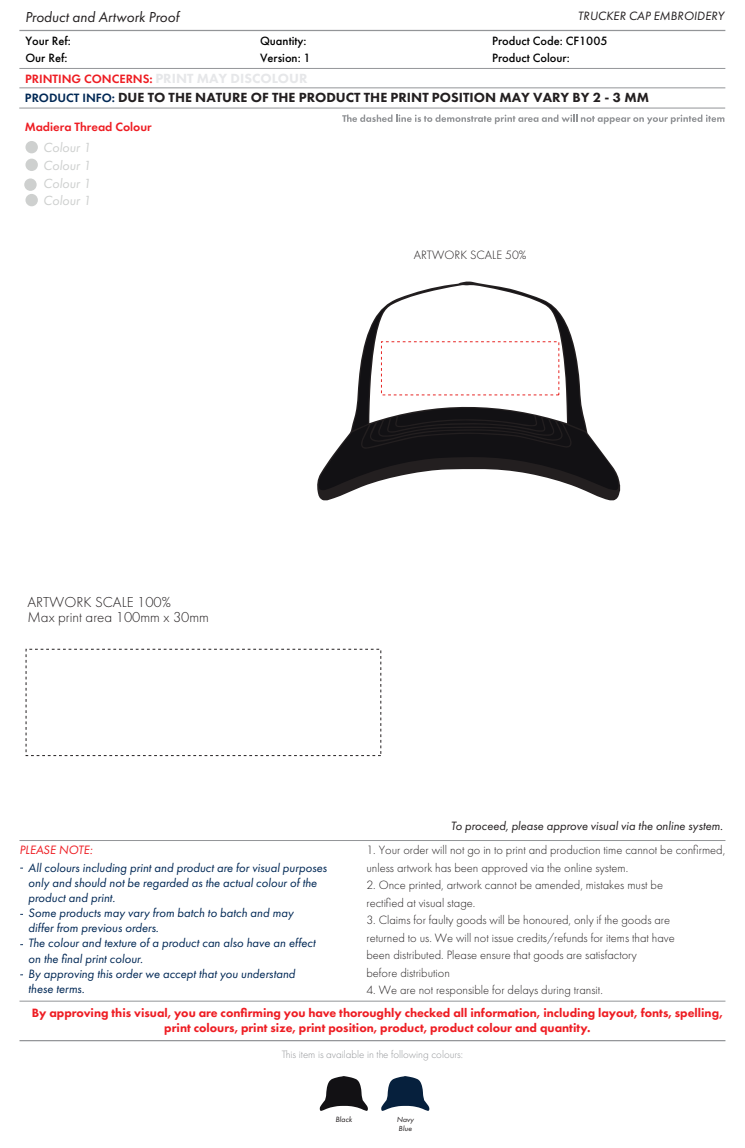
<style>
.page{position:relative;width:745px;height:1148px;background:#fff}
.page>*{position:absolute;margin:0;border:0;box-sizing:border-box;transform-origin:0 0}
.t1{font:300 15px/15px "Futura PT";color:#231f20}
.t2{font:italic 15px "Futura PT";color:#231f20}
.t3{font:800 13.75px "Futura PT";color:#231f20}
.t4{font:italic 13.75px/17.6px "Futura PT";color:#ced0cf}
.t5{font:italic 12.62px/15.1px "Futura PT";color:#002855}
.t6{font:italic 12.62px "Futura PT";color:#ee1d23}
.t7{font:300 12.5px/17.5px "Futura PT";color:#231f20}
.t8{font:800 12.5px/15px "Futura PT";color:#ee1d23;text-align:center}
.t9{font:italic 12.5px "Futura PT";color:#231f20}
.t10{font:500 12.5px/16.2px "Futura PT";color:#000001}
.t11{font:600 12.5px "Futura PT";color:#ee1d23}
.t12{font:300 11px "Futura PT";color:#939598}
.t13{font:italic 8px "Futura PT";color:#231f20}
.t14{font:italic 7.62px/9.1px "Futura PT";color:#231f20;scale:1.04 1}
.s1{font-weight:800;font-size:13.75px;color:#e6e7e9}
.s2{font-weight:600;font-size:12.5px;color:#002855}
</style>
<div class="page">
<hr style="left:19px;top:30px;width:705px;height:1px;background:#939598">
<hr style="left:19px;top:68px;width:705px;height:1px;background:#939598">
<hr style="left:19px;top:88px;width:705px;height:1px;background:#939598">
<div style="left:25px;top:141px;width:13px;height:12px;background:#ced0cf;border-radius:50%"></div>
<div style="left:25px;top:159px;width:13px;height:12px;background:#ced0cf;border-radius:50%"></div>
<div style="left:24px;top:178px;width:13px;height:13px;background:#ced0cf;border-radius:50%"></div>
<div style="left:25px;top:194px;width:13px;height:12px;background:#ced0cf;border-radius:50%"></div>
<hr style="left:19px;top:1001px;width:706px;height:1px;background:#939598">
<hr style="left:19px;top:840px;width:706px;height:1px;background:#939598">
<hr style="left:19px;top:1040px;width:706px;height:1px;background:#939598">
<svg style="left:342px;top:115px;width:382px;height:9px"></svg>
<hr style="left:19px;top:108px;width:705px;height:1px;background:#939598">
<svg style="left:317px;top:281px;width:302px;height:219px"></svg>
<svg style="left:318px;top:285px;width:300px;height:205px"></svg>
<svg style="left:319px;top:1076px;width:48px;height:35px"></svg>
<svg style="left:381px;top:1076px;width:48px;height:35px"></svg>
<p class="t2" style="left:25px;top:8px;width:155px">Product and Artwork Proof</p>
<p class="t9" style="left:577px;top:8px;width:148px">TRUCKER CAP EMBROIDERY</p>
<p class="t10" style="left:25px;top:33px;width:47px">Your Ref:<br>Our Ref:</p>
<p class="t10" style="left:491px;top:33px;width:117px">Product Code: CF1005<br>Product Colour:</p>
<p class="t10" style="left:260px;top:33px;width:52px">Quantity:<br>Version: 1</p>
<p class="t11" style="left:25px;top:71px;width:284px">PRINTING CONCERNS: <span class="s1">PRINT MAY DISCOLOUR</span></p>
<p class="t3" style="left:25px;top:89px;width:625px"><span class="s2">PRODUCT INFO:</span> DUE TO THE NATURE OF THE PRODUCT THE PRINT POSITION MAY VARY BY 2 - 3 MM</p>
<p class="t11" style="left:25px;top:119px;width:128px">Madiera Thread Colour</p>
<p class="t4" style="left:43px;top:139px;width:49px">Colour 1</p>
<p class="t4" style="left:43px;top:174px;width:49px">Colour 1<br>Colour 1</p>
<p class="t4" style="left:43px;top:157px;width:49px">Colour 1</p>
<p class="t7" style="left:413px;top:246px;width:114px">ARTWORK SCALE 50%</p>
<p class="t1" style="left:27px;top:594px;width:183px">ARTWORK SCALE 100%<br>Max print area 100mm x 30mm</p>
<p class="t6" style="left:19px;top:842px;width:74px">PLEASE NOTE:</p>
<p class="t5" style="left:28px;top:860px;width:300px">All colours including print and product are for visual purposes only and should not be regarded as the actual colour of the product and print.<br>Some products may vary from batch to batch and may<br>differ from previous orders.<br>The colour and texture of a product can also have an effect on the final print colour.<br>By approving this order we accept that you understand<br>these terms.</p>
<p class="t9" style="left:450px;top:819px;width:273px">To proceed, please approve visual via the online system.</p>
<p class="t7" style="left:366px;top:841px;width:360px">1. Your order will not go in to print and production time cannot be confirmed, unless artwork has been approved via the online system.</p>
<p class="t7" style="left:366px;top:876px;width:298px">2. Once printed, artwork cannot be amended, mistakes must be rectified at visual stage.</p>
<p class="t7" style="left:366px;top:911px;width:310px">3. Claims for faulty goods will be honoured, only if the goods are returned to us. We will not issue credits/refunds for items that have been distributed. Please ensure that goods are satisfactory<br>before distribution</p>
<p class="t7" style="left:366px;top:981px;width:238px">4. We are not responsible for delays during transit.</p>
<p class="t8" style="left:32px;top:1005px;width:692px">By approving this visual, you are confirming you have thoroughly checked all information, including layout, fonts, spelling, print colours, print size, print position, product, product colour and quantity.</p>
<p class="t12" style="left:282px;top:1048px;width:182px">This item is available in the following colours:</p>
<p class="t13" style="left:335px;top:1115px;width:18px">Black</p>
<p class="t14" style="left:396px;top:1115px;width:18px">Navy<br>Blue</p>
</div>
